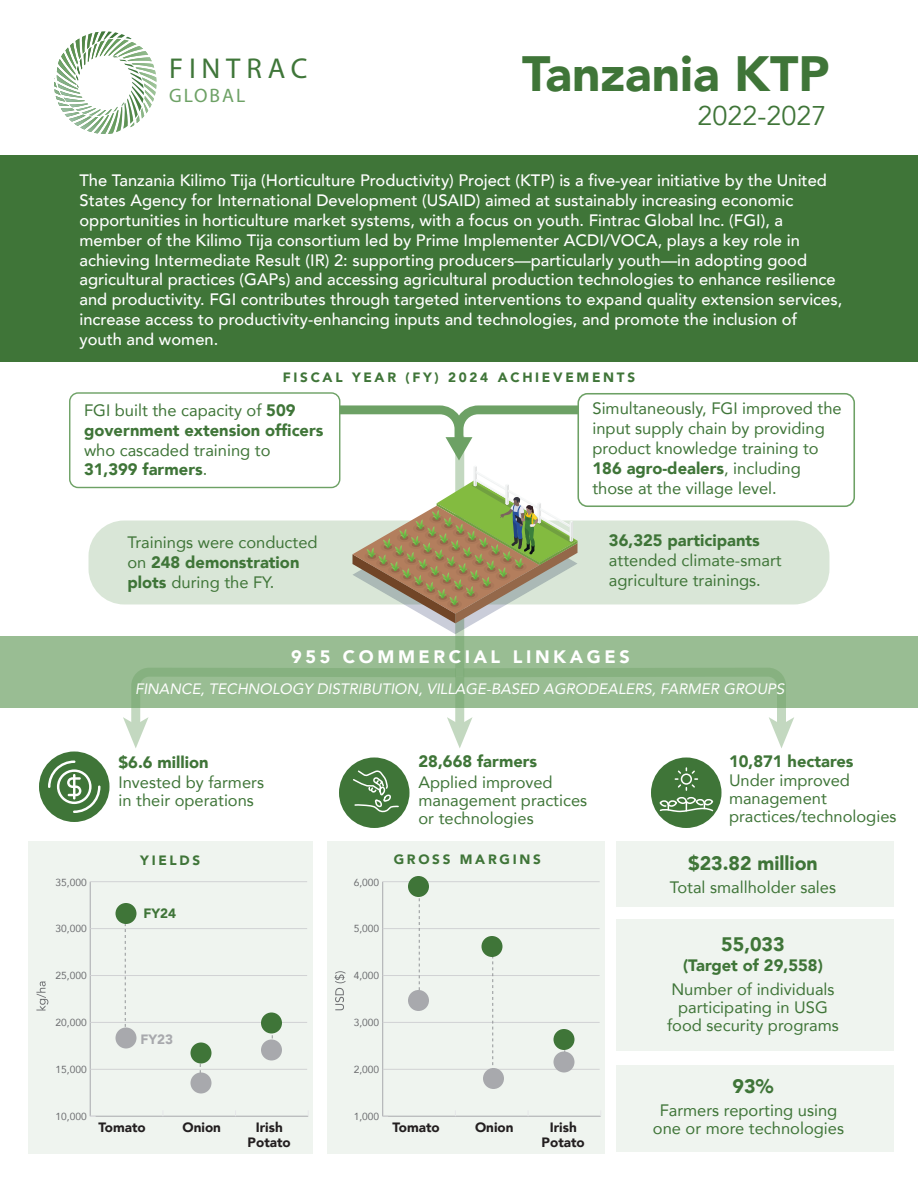
<style>
.page{position:relative;width:918px;height:1188px;background:#fff}
.page>*{position:absolute;margin:0;border:0;box-sizing:border-box;transform-origin:0 0}
.t1{font:900 49.5px "Avenir";color:#3f7538}
.t2{font:28.8px "Century Gothic Pro";letter-spacing:.2em;color:#3f7639}
.t3{font:27px "Avenir";color:#3f7538}
.t4{font:900 19.5px "Avenir";color:#3f7538}
.t5{font:19.5px "Century Gothic Pro";letter-spacing:.1em;color:#6da165}
.t6{font:900 18px "Avenir";letter-spacing:.2em;color:#fff}
.t7{font:500 16.5px/19.8px "Avenir";color:#fff}
.t8{font:16.5px/18px "Avenir";color:#3f7538}
.t9{font:900 16.5px/19.8px "Avenir";color:#3f7538}
.t10{font:italic 15px "Avenir";color:#fff}
.t11{font:900 13.5px "Avenir";letter-spacing:.2em;color:#3f7538}
.t12{font:900 13.5px/15px "Avenir";color:#231f20;text-align:center}
.t13{font:900 13.5px "Avenir";color:#a8a9ad}
.t14{font:10.2px "Avenir";color:#6c6d70}
.s1{font-weight:400}
.s2{font-weight:900}
</style>
<div class="page">
<div style="left:327px;top:842px;width:277px;height:312px;background:#eff4ef"></div>
<div style="left:616px;top:842px;width:278px;height:66px;background:#eff4ef"></div>
<div style="left:616px;top:920px;width:278px;height:132px;background:#eff4ef"></div>
<div style="left:28px;top:842px;width:286px;height:312px;background:#eff4ef"></div>
<hr style="left:90px;top:1116px;width:218px;height:1px;background:#a8a9ad">
<hr style="left:90px;top:882px;width:1px;height:234px;background:#a8a9ad">
<svg style="left:90px;top:1110px;width:6px;height:7px"></svg>
<hr style="left:90px;top:1069px;width:217px;height:1px;background:#d1d2d4">
<hr style="left:90px;top:1022px;width:217px;height:1px;background:#d1d2d4">
<hr style="left:90px;top:975px;width:217px;height:1px;background:#d1d2d4">
<hr style="left:90px;top:928px;width:217px;height:1px;background:#d1d2d4">
<hr style="left:90px;top:881px;width:217px;height:1px;background:#d1d2d4">
<hr style="left:383px;top:1116px;width:218px;height:1px;background:#a8a9ad">
<hr style="left:382px;top:882px;width:1px;height:234px;background:#a8a9ad">
<svg style="left:382px;top:1110px;width:6px;height:7px"></svg>
<hr style="left:383px;top:1069px;width:217px;height:1px;background:#d1d2d4">
<hr style="left:383px;top:1022px;width:217px;height:1px;background:#d1d2d4">
<hr style="left:383px;top:975px;width:217px;height:1px;background:#d1d2d4">
<hr style="left:383px;top:928px;width:217px;height:1px;background:#d1d2d4">
<hr style="left:383px;top:881px;width:217px;height:1px;background:#d1d2d4">
<div style="left:88px;top:520px;width:741px;height:84px;background:#d9e6d7;border-radius:36px"></div>
<div style="left:0;top:155px;width:918px;height:207px;background:#3f7538"></div>
<svg style="left:54px;top:32px;width:100px;height:92px"></svg>
<div style="left:39px;top:752px;width:71px;height:70px;background:#3f7538;border-radius:50%"></div>
<div style="left:339px;top:758px;width:71px;height:70px;background:#3f7538;border-radius:50%"></div>
<div style="left:651px;top:758px;width:71px;height:70px;background:#3f7538;border-radius:50%"></div>
<div style="left:0;top:636px;width:918px;height:72px;background:#99bd93"></div>
<svg style="left:334px;top:971px;width:12px;height:39px"></svg>
<svg style="left:36px;top:981px;width:12px;height:29px"></svg>
<div style="left:616px;top:1065px;width:278px;height:87px;background:#eff4ef"></div>
<svg style="left:125px;top:924px;width:1px;height:104px"></svg>
<svg style="left:419px;top:898px;width:1px;height:92px"></svg>
<svg style="left:492px;top:957px;width:1px;height:108px"></svg>
<div style="left:116px;top:1028px;width:20px;height:20px;background:#a8a9ad;border-radius:50%"></div>
<div style="left:261px;top:1040px;width:21px;height:20px;background:#a8a9ad;border-radius:50%"></div>
<div style="left:190px;top:1072px;width:22px;height:22px;background:#a8a9ad;border-radius:50%"></div>
<div style="left:116px;top:903px;width:20px;height:21px;background:#3f7538;border-radius:50%"></div>
<div style="left:190px;top:1042px;width:22px;height:22px;background:#3f7538;border-radius:50%"></div>
<div style="left:261px;top:1012px;width:21px;height:22px;background:#3f7538;border-radius:50%"></div>
<svg style="left:340px;top:405px;width:238px;height:229px"></svg>
<div style="left:69px;top:392px;width:271px;height:96px;border:1px solid #6da165;border-radius:8px"></div>
<div style="left:577px;top:393px;width:278px;height:114px;border:2px solid #6da165;border-radius:9px"></div>
<div style="left:408px;top:990px;width:21px;height:21px;background:#a8a9ad;border-radius:50%"></div>
<div style="left:554px;top:1052px;width:20px;height:20px;background:#a8a9ad;border-radius:50%"></div>
<div style="left:483px;top:1068px;width:21px;height:21px;background:#a8a9ad;border-radius:50%"></div>
<div style="left:408px;top:876px;width:21px;height:21px;background:#3f7538;border-radius:50%"></div>
<div style="left:482px;top:936px;width:20px;height:21px;background:#3f7538;border-radius:50%"></div>
<div style="left:554px;top:1029px;width:20px;height:21px;background:#3f7538;border-radius:50%"></div>
<svg style="left:48px;top:761px;width:53px;height:52px"></svg>
<svg style="left:353px;top:770px;width:46px;height:43px"></svg>
<svg style="left:658px;top:768px;width:57px;height:45px"></svg>
<div style="left:681px;top:773px;width:11px;height:12px;border:2px solid #fff;border-radius:50%"></div>
<svg style="left:123px;top:668px;width:671px;height:80px"></svg>
<h2 class="t2" style="left:169px;top:51px;width:140px">FINTRAC</h2>
<p class="t5" style="left:169px;top:84px;width:78px">GLOBAL</p>
<h1 class="t1" style="left:522px;top:32px;width:309px">Tanzania KTP</h1>
<h3 class="t3" style="left:697px;top:100px;width:131px">2022-2027</h3>
<p class="t7" style="left:80px;top:170px;width:764px">The Tanzania Kilimo Tija (Horticulture Productivity) Project (KTP) is a five-year initiative by the United States Agency for International Development (USAID) aimed at sustainably increasing economic opportunities in horticulture market systems, with a focus on youth. Fintrac Global Inc. (FGI), a member of the Kilimo Tija consortium led by Prime Implementer ACDI/VOCA, plays a key role in achieving Intermediate Result (IR) 2: supporting producers—particularly youth—in adopting good agricultural practices (GAPs) and accessing agricultural production technologies to enhance resilience and productivity. FGI contributes through targeted interventions to expand quality extension services, increase access to productivity-enhancing inputs and technologies, and promote the inclusion of youth and women.</p>
<p class="t11" style="left:283px;top:366px;width:354px">FISCAL YEAR (FY) 2024 ACHIEVEMENTS</p>
<p class="t9" style="left:84px;top:400px;width:241px"><span class="s1">FGI built the capacity of</span> 509 government extension officers</p>
<p class="t8" style="left:84px;top:439px;width:188px;line-height:19.8px">who cascaded training to<br><span class="s2">31,399 farmers</span>.</p>
<p class="t8" style="left:592px;top:398px;width:251px;line-height:19.8px">Simultaneously, FGI improved the input supply chain by providing product knowledge training to<br><span class="s2">186 agro-dealers</span>, including those at the village level.</p>
<p class="t8" style="left:127px;top:532px;width:192px;line-height:19.8px">Trainings were conducted on <span class="s2">248 demonstration plots</span> during the FY.</p>
<p class="t9" style="left:609px;top:530px;width:152px">36,325 participants</p>
<p class="t8" style="left:609px;top:550px;width:174px;line-height:19.8px">attended climate-smart agriculture trainings.</p>
<p class="t6" style="left:291px;top:641px;width:340px">955 COMMERCIAL LINKAGES</p>
<p class="t10" style="left:135px;top:679px;width:651px">FINANCE, TECHNOLOGY DISTRIBUTION, VILLAGE-BASED AGRODEALERS, FARMER GROUPS</p>
<p class="t9" style="left:118px;top:752px;width:92px">$6.6 million</p>
<p class="t9" style="left:419px;top:751px;width:120px">28,668 farmers</p>
<p class="t9" style="left:729px;top:751px;width:126px">10,871 hectares</p>
<p class="t8" style="left:118px;top:773px;width:147px">Invested by farmers in their operations</p>
<p class="t8" style="left:419px;top:773px;width:170px">Applied improved management practices or technologies</p>
<p class="t8" style="left:729px;top:771px;width:169px">Under improved management practices/technologies</p>
<p class="t11" style="left:140px;top:849px;width:61px">YIELDS</p>
<p class="t11" style="left:394px;top:847px;width:149px">GROSS MARGINS</p>
<p class="t4" style="left:688px;top:846px;width:131px">$23.82 million</p>
<p class="t14" style="left:56px;top:874px;width:33px">35,000</p>
<p class="t14" style="left:354px;top:874px;width:27px">6,000</p>
<p class="t8" style="left:670px;top:878px;width:168px">Total smallholder sales</p>
<p class="t11" style="left:143px;top:901px;width:34px">FY24</p>
<p class="t14" style="left:56px;top:921px;width:33px">30,000</p>
<p class="t14" style="left:354px;top:921px;width:27px">5,000</p>
<p class="t14" style="left:56px;top:968px;width:33px">25,000</p>
<p class="t14" style="left:56px;top:1015px;width:33px">20,000</p>
<p class="t13" style="left:140px;top:1027px;width:34px">FY23</p>
<p class="t14" style="left:354px;top:968px;width:27px">4,000</p>
<p class="t14" style="left:354px;top:1015px;width:27px">3,000</p>
<p class="t4" style="left:721px;top:927px;width:65px">55,033</p>
<p class="t9" style="left:683px;top:954px;width:141px">(Target of 29,558)</p>
<p class="t8" style="left:667px;top:980px;width:173px;text-align:center">Number of individuals participating in USG food security programs</p>
<p class="t14" style="left:56px;top:1061px;width:33px">15,000</p>
<p class="t14" style="left:354px;top:1061px;width:27px">2,000</p>
<p class="t4" style="left:733px;top:1070px;width:42px">93%</p>
<p class="t14" style="left:56px;top:1108px;width:33px">10,000</p>
<p class="t12" style="left:99px;top:1120px;width:49px">Tomato</p>
<p class="t12" style="left:183px;top:1120px;width:40px">Onion</p>
<p class="t12" style="left:248px;top:1120px;width:45px">Irish<br>Potato</p>
<p class="t14" style="left:354px;top:1108px;width:27px">1,000</p>
<p class="t12" style="left:393px;top:1120px;width:49px">Tomato</p>
<p class="t12" style="left:475px;top:1120px;width:40px">Onion</p>
<p class="t12" style="left:542px;top:1120px;width:45px">Irish<br>Potato</p>
<p class="t8" style="left:653px;top:1101px;width:193px;text-align:center">Farmers reporting using one or more technologies</p>
</div>
